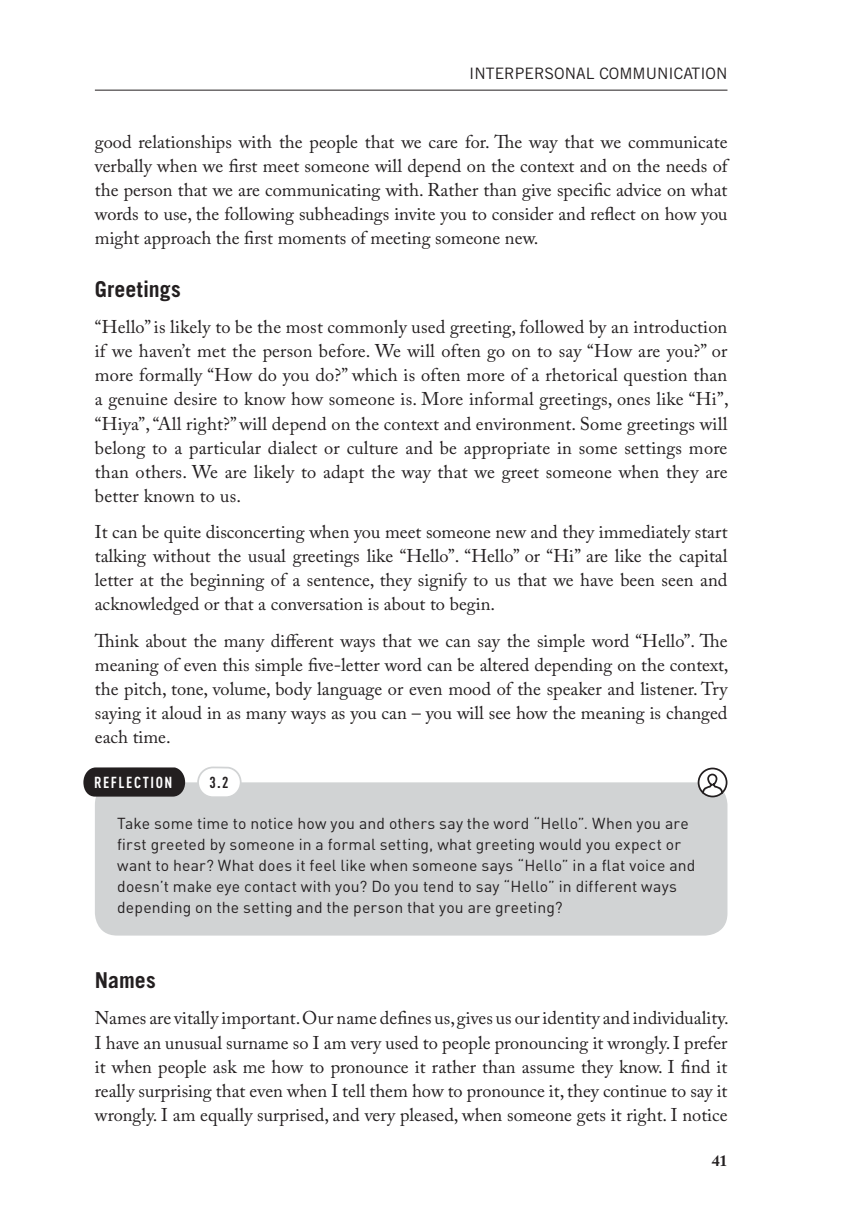
<style>
.page{position:relative;width:854px;height:1211px;background:#fff}
.page>*{position:absolute;margin:0;border:0;box-sizing:border-box;transform-origin:0 0}
.t1{font:700 21.88px "Trade Gothic LT Std";letter-spacing:.005em;color:#231f20}
.t2{font:18.38px/24.2px "Adobe Caslon Pro";color:#231f20;text-align:justify}
.t3{font:15.75px/21px "DINOT";letter-spacing:.01em;color:#231f20}
.t4{font:15.75px "Trade Gothic LT Std";color:#231f20}
.t5{font:700 condensed 15.75px "DINOT";letter-spacing:.1em;color:#fff}
.t6{font:700 condensed 15.75px "DINOT";color:#231f20}
.t7{font:700 15.75px "Adobe Caslon Pro";color:#231f20}
</style>
<div class="page">
<hr style="left:95px;top:90px;width:632px;height:1px;background:#231f20">
<div style="left:95px;top:782px;width:632px;height:153px;background:#d1d3d4;border-radius:22px"></div>
<svg style="left:83px;top:767px;width:102px;height:29px;background:#302c2d"></svg>
<svg style="left:196px;top:766px;width:46px;height:31px"></svg>
<svg style="left:696px;top:767px;width:32px;height:31px"></svg>
<p class="t4" style="left:469px;top:64px;width:259px">INTERPERSONAL COMMUNICATION</p>
<p class="t2" style="left:95px;top:130px;width:634px">good relationships with the people that we care for. The way that we communicate verbally when we first meet someone will depend on the context and on the needs of the person that we are communicating with. Rather than give specific advice on what words to use, the following subheadings invite you to consider and reflect on how you might approach the first moments of meeting someone new.</p>
<p class="t1" style="left:95px;top:276px;width:87px">Greetings</p>
<p class="t2" style="left:95px;top:315px;width:635px">“Hello” is likely to be the most commonly used greeting, followed by an introduction if we haven’t met the person before. We will often go on to say “How are you?” or more formally “How do you do?” which is often more of a rhetorical question than a genuine desire to know how someone is. More informal greetings, ones like “Hi”, “Hiya”, “All right?” will depend on the context and environment. Some greetings will belong to a particular dialect or culture and be appropriate in some settings more than others. We are likely to adapt the way that we greet someone when they are better known to us.</p>
<p class="t2" style="left:95px;top:519px;width:634px">It can be quite disconcerting when you meet someone new and they immediately start talking without the usual greetings like “Hello”. “Hello” or “Hi” are like the capital letter at the beginning of a sentence, they signify to us that we have been seen and acknowledged or that a conversation is about to begin.</p>
<p class="t2" style="left:95px;top:628px;width:635px">Think about the many different ways that we can say the simple word “Hello”. The meaning of even this simple five-letter word can be altered depending on the context, the pitch, tone, volume, body language or even mood of the speaker and listener. Try saying it aloud in as many ways as you can – you will see how the meaning is changed each time.</p>
<p class="t5" style="left:94px;top:772px;width:80px">REFLECTION</p>
<p class="t6" style="left:209px;top:773px;width:21px">3.2</p>
<p class="t3" style="left:117px;top:812px;width:579px">Take some time to notice how you and others say the word “Hello”. When you are first greeted by someone in a formal setting, what greeting would you expect or want to hear? What does it feel like when someone says “Hello” in a flat voice and doesn’t make eye contact with you? Do you tend to say “Hello” in different ways depending on the setting and the person that you are greeting?</p>
<p class="t1" style="left:95px;top:966px;width:62px">Names</p>
<p class="t2" style="left:95px;top:1006px;width:635px">Names are vitally important. Our name defines us, gives us our identity and individuality.<br>I have an unusual surname so I am very used to people pronouncing it wrongly. I prefer it when people ask me how to pronounce it rather than assume they know. I find it really surprising that even when I tell them how to pronounce it, they continue to say it wrongly. I am equally surprised, and very pleased, when someone gets it right. I notice</p>
<p class="t7" style="left:711px;top:1151px;width:17px">41</p>
</div>
